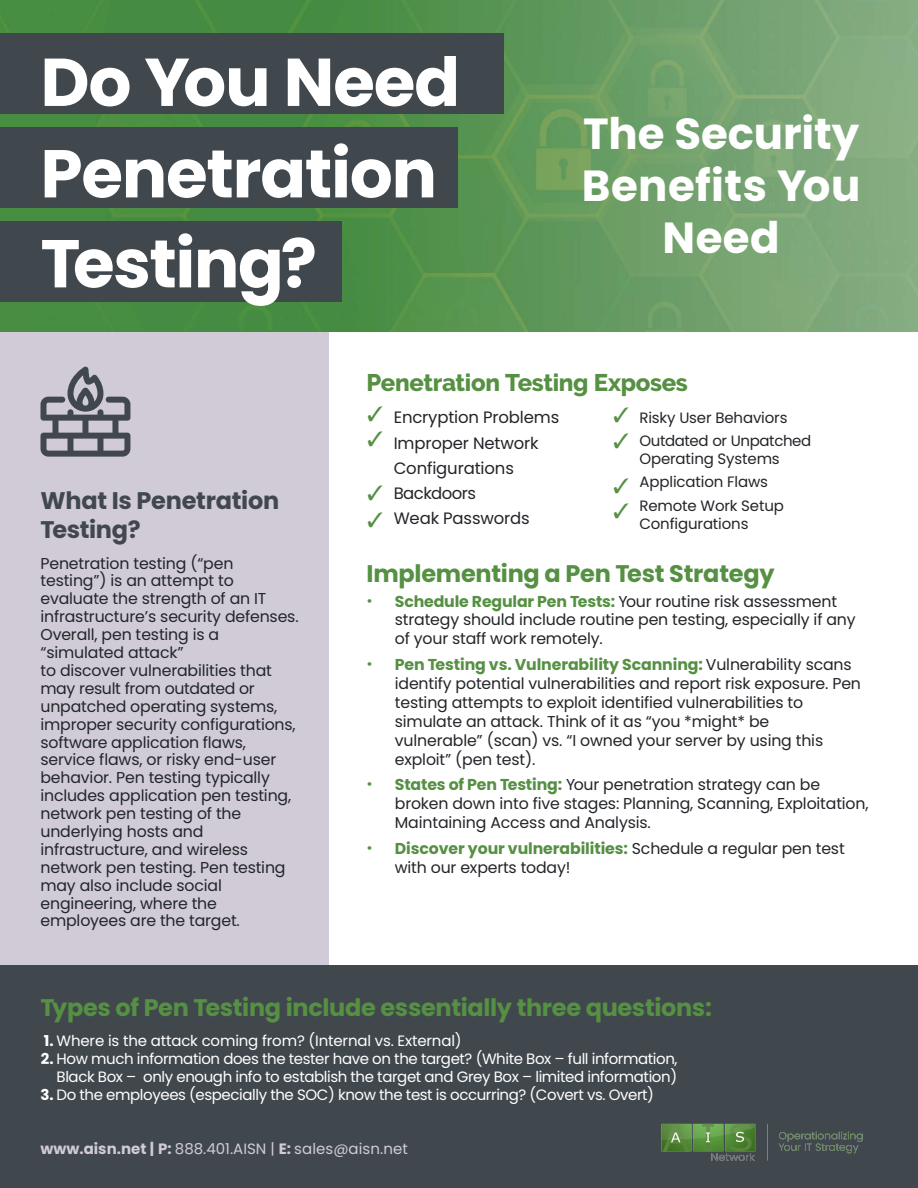
<style>
.page{position:relative;width:918px;height:1188px;background:#fff}
.page>*{position:absolute;margin:0;border:0;box-sizing:border-box;transform-origin:0 0}
.t1{font:700 67.5px/90.8px "Poppins";letter-spacing:-.02em;color:#fff}
.t2{font:700 43.5px/52.2px "Poppins";letter-spacing:.01em;color:#fff;text-align:center}
.t3{font:700 24px "Poppins";letter-spacing:-.015em;color:#559043}
.t4{font:700 24px/28.8px "Poppins";letter-spacing:-.01em;color:#41484d}
.t5{font:800 24px "Raleway";letter-spacing:-.015em;color:#559043}
.t6{font:16.5px/24.8px "Poppins";letter-spacing:-.01em;color:#222529}
.t7{font:15.75px/17.9px "Poppins";letter-spacing:-.01em;color:#222529}
.t8{font:15px/17.7px "Poppins";letter-spacing:-.025em;color:#fff;text-align:right}
.t9{font:15px/23.4px "Poppins";letter-spacing:-.01em;color:#222529}
.t10{font:15px "Poppins";letter-spacing:.005em;color:#d0cbd6}
.s1{font-family:"Raleway";font-weight:700;font-size:17.4px;color:#559043}
.s2{font-weight:700;color:#559043}
.s3{font-weight:700}
</style>
<div class="page">
<div style="left:0;top:0;width:328px;height:1188px;background:#d0cbd6"></div>
<img style="left:0;top:0;width:918px;height:332px">
<div style="left:0;top:127px;width:458px;height:81px;background:#41484d"></div>
<div style="left:0;top:33px;width:504px;height:81px;background:#41484d"></div>
<div style="left:0;top:221px;width:341px;height:81px;background:#41484d"></div>
<svg style="left:40px;top:367px;width:90px;height:90px"></svg>
<div style="left:0;top:966px;width:918px;height:222px;background:#41484d"></div>
<img style="left:661px;top:1123px;width:202px;height:38px">
<h1 class="t1" style="left:40px;top:37px;width:421px">Do You Need<br>Penetration<br>Testing?</h1>
<h2 class="t2" style="left:582px;top:108px;width:280px">The Security<br>Benefits You<br>Need</h2>
<h3 class="t5" style="left:367px;top:369px;width:323px">Penetration Testing Exposes</h3>
<p class="t6" style="left:394px;top:404px;width:167px;line-height:26.5px">Encryption Problems<br>Improper Network</p>
<p class="t6" style="left:394px;top:456px;width:138px">Configurations<br>Backdoors<br>Weak Passwords</p>
<p class="t9" style="left:639px;top:406px;width:173px">Risky User Behaviors<br>Outdated or Unpatched</p>
<p class="t9" style="left:639px;top:447px;width:146px">Operating Systems<br>Application Flaws<br>Remote Work Setup</p>
<p class="t9" style="left:639px;top:512px;width:111px">Configurations</p>
<h3 class="t4" style="left:40px;top:486px;width:240px">What Is Penetration<br>Testing?</h3>
<p class="t7" style="left:40px;top:554px;width:260px">Penetration testing (“pen testing”) is an attempt to evaluate the strength of an IT infrastructure’s security defenses.<br>Overall, pen testing is a “simulated attack”<br>to discover vulnerabilities that may result from outdated or unpatched operating systems, improper security configurations, software application flaws, service flaws, or risky end-user behavior. Pen testing typically includes application pen testing, network pen testing of the underlying hosts and infrastructure, and wireless network pen testing. Pen testing may also include social engineering, where the employees are the target.</p>
<h3 class="t3" style="left:367px;top:559px;width:410px">Implementing a Pen Test Strategy</h3>
<p class="t7" style="left:395px;top:592px;width:462px;line-height:18.9px;text-indent:-28px"><span class="s1">•</span> <span class="s2">Schedule Regular Pen Tests:</span> Your routine risk assessment strategy should include routine pen testing, especially if any of your staff work remotely.</p>
<p class="t7" style="left:395px;top:655px;width:468px;line-height:18.9px;text-indent:-28px"><span class="s1">•</span> <span class="s2">Pen Testing vs. Vulnerability Scanning:</span> Vulnerability scans identify potential vulnerabilities and report risk exposure. Pen testing attempts to exploit identified vulnerabilities to simulate an attack. Think of it as “you *might* be vulnerable” (scan) vs. “I owned your server by using this exploit” (pen test).</p>
<p class="t7" style="left:395px;top:775px;width:475px;line-height:18.9px;text-indent:-28px"><span class="s1">•</span> <span class="s2">States of Pen Testing:</span> Your penetration strategy can be broken down into five stages: Planning, Scanning, Exploitation,<br>Maintaining Access and Analysis.</p>
<p class="t7" style="left:395px;top:839px;width:451px;line-height:18.9px;text-indent:-28px"><span class="s1">•</span> <span class="s2">Discover your vulnerabilities:</span> Schedule a regular pen test with our experts today!</p>
<h3 class="t3" style="left:40px;top:994px;width:673px">Types of Pen Testing include essentially three questions:</h3>
<p class="t8" style="left:44px;top:1032px;width:419px"><span class="s3">1.</span> Where is the attack coming from? (Internal vs. External)</p>
<p class="t8" style="left:41px;top:1050px;width:638px"><span class="s3">2.</span> How much information does the tester have on the target? (White Box – full information,<br>Black Box – only enough info to establish the target and Grey Box – limited information)</p>
<p class="t8" style="left:40px;top:1086px;width:615px"><span class="s3">3.</span> Do the employees (especially the SOC) know the test is occurring? (Covert vs. Overt)</p>
<p class="t10" style="left:40px;top:1140px;width:369px"><span class="s3">www.aisn.net | P:</span> 888.401.AISN | <span class="s3">E:</span> sales@aisn.net</p>
</div>
